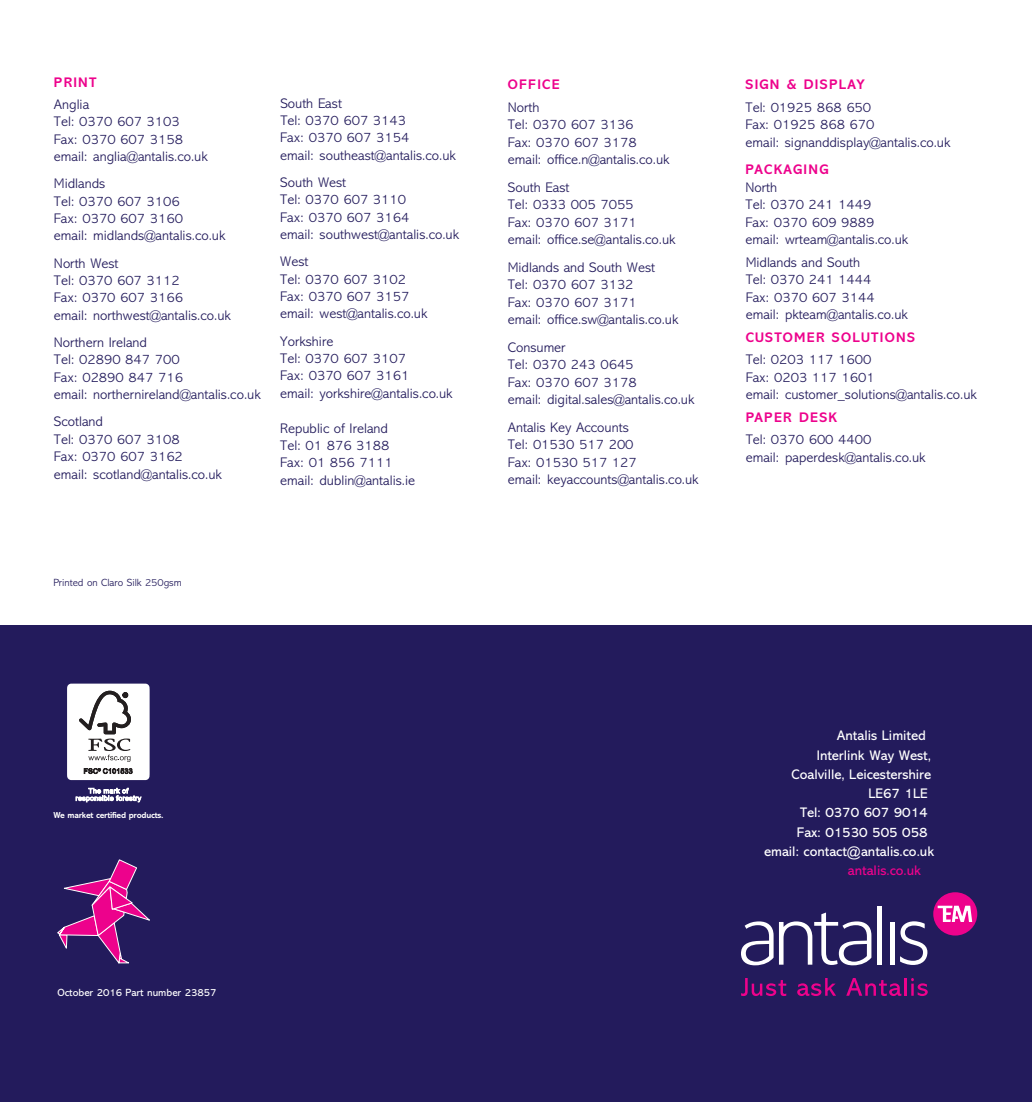
<style>
.page{position:relative;width:1032px;height:1102px;background:#fff}
.page>*{position:absolute;margin:0;border:0;box-sizing:border-box;transform-origin:0 0}
.t1{font:300 14px/17.3px "Abadi MT Std";color:#231b5c}
.t2{font:14px "Abadi MT Std";color:#fff}
.t3{font:700 14px "Abadi MT Std";letter-spacing:.09em;color:#ed028c}
.t4{font:14px "Abadi MT Std";color:#ed028c}
.t5{font:10.5px "Abadi MT Std";color:#fff}
.t6{font:300 10.5px "Abadi MT Std";color:#231b5c}
.t7{font:700 8.75px "Abadi MT Std";letter-spacing:-.03em;color:#fff}
</style>
<div class="page">
<div style="left:0;top:626px;width:1032px;height:475px;background:#231b5c"></div>
<svg style="left:57px;top:859px;width:93px;height:105px"></svg>
<svg style="left:900px;top:921px;width:27px;height:43px"></svg>
<div style="left:877px;top:905px;width:5px;height:59px;background:#fff"></div>
<hr style="left:890px;top:921px;width:4px;height:43px;background:#fff">
<svg style="left:741px;top:921px;width:32px;height:44px"></svg>
<svg style="left:779px;top:912px;width:92px;height:53px"></svg>
<div style="left:933px;top:892px;width:44px;height:43px;background:#ed028c;border-radius:50%"></div>
<svg style="left:938px;top:905px;width:34px;height:16px"></svg>
<svg style="left:741px;top:978px;width:45px;height:17px"></svg>
<svg style="left:797px;top:978px;width:39px;height:17px"></svg>
<svg style="left:846px;top:978px;width:82px;height:17px"></svg>
<svg style="left:76px;top:787px;width:65px;height:15px"></svg>
<div style="left:67px;top:683px;width:83px;height:97px;background:#fff;border-radius:4px"></div>
<div style="left:68px;top:684px;width:81px;height:95px;border:1px solid #fff;border-radius:5px"></div>
<svg style="left:79px;top:690px;width:52px;height:71px"></svg>
<svg style="left:84px;top:768px;width:49px;height:5px"></svg>
<p class="t3" style="left:54px;top:74px;width:44px">PRINT</p>
<p class="t1" style="left:54px;top:96px;width:155px">Anglia<br>Tel: 0370 607 3103<br>Fax: 0370 607 3158 email: anglia@antalis.co.uk</p>
<p class="t1" style="left:54px;top:175px;width:173px">Midlands<br>Tel: 0370 607 3106<br>Fax: 0370 607 3160<br>email: midlands@antalis.co.uk</p>
<p class="t1" style="left:54px;top:255px;width:178px">North West<br>Tel: 0370 607 3112<br>Fax: 0370 607 3166<br>email: northwest@antalis.co.uk</p>
<p class="t1" style="left:54px;top:334px;width:208px">Northern Ireland<br>Tel: 02890 847 700<br>Fax: 02890 847 716<br>email: northernireland@antalis.co.uk</p>
<p class="t1" style="left:54px;top:413px;width:169px">Scotland<br>Tel: 0370 607 3108<br>Fax: 0370 607 3162<br>email: scotland@antalis.co.uk</p>
<p class="t1" style="left:280px;top:95px;width:177px">South East<br>Tel: 0370 607 3143<br>Fax: 0370 607 3154<br>email: southeast@antalis.co.uk</p>
<p class="t1" style="left:280px;top:174px;width:180px">South West<br>Tel: 0370 607 3110<br>Fax: 0370 607 3164<br>email: southwest@antalis.co.uk</p>
<p class="t1" style="left:280px;top:253px;width:149px">West<br>Tel: 0370 607 3102<br>Fax: 0370 607 3157 email: west@antalis.co.uk</p>
<p class="t1" style="left:280px;top:332px;width:174px">Yorkshire<br>Tel: 0370 607 3107<br>Fax: 0370 607 3161<br>email: yorkshire@antalis.co.uk</p>
<p class="t1" style="left:280px;top:419px;width:136px">Republic of Ireland<br>Tel: 01 876 3188<br>Fax: 01 856 7111 email: dublin@antalis.ie</p>
<p class="t6" style="left:53px;top:577px;width:130px">Printed on Claro Silk 250gsm</p>
<p class="t3" style="left:508px;top:77px;width:53px">OFFICE</p>
<p class="t1" style="left:508px;top:99px;width:163px">North<br>Tel: 0370 607 3136<br>Fax: 0370 607 3178 email: office.n@antalis.co.uk</p>
<p class="t1" style="left:508px;top:179px;width:169px">South East<br>Tel: 0333 005 7055<br>Fax: 0370 607 3171<br>email: office.se@antalis.co.uk</p>
<p class="t1" style="left:508px;top:259px;width:172px">Midlands and South West<br>Tel: 0370 607 3132<br>Fax: 0370 607 3171<br>email: office.sw@antalis.co.uk</p>
<p class="t1" style="left:508px;top:338px;width:188px">Consumer<br>Tel: 0370 243 0645<br>Fax: 0370 607 3178<br>email: digital.sales@antalis.co.uk</p>
<p class="t1" style="left:508px;top:418px;width:192px">Antalis Key Accounts<br>Tel: 01530 517 200<br>Fax: 01530 517 127<br>email: keyaccounts@antalis.co.uk</p>
<p class="t3" style="left:745px;top:77px;width:121px">SIGN &amp; DISPLAY</p>
<p class="t1" style="left:745px;top:99px;width:206px">Tel: 01925 868 650<br>Fax: 01925 868 670<br>email: signanddisplay@antalis.co.uk</p>
<p class="t3" style="left:745px;top:161px;width:84px">PACKAGING</p>
<p class="t1" style="left:745px;top:179px;width:164px">North<br>Tel: 0370 241 1449<br>Fax: 0370 609 9889 email: wrteam@antalis.co.uk</p>
<p class="t1" style="left:746px;top:254px;width:164px">Midlands and South<br>Tel: 0370 241 1444<br>Fax: 0370 607 3144 email: pkteam@antalis.co.uk</p>
<p class="t3" style="left:746px;top:329px;width:171px">CUSTOMER SOLUTIONS</p>
<p class="t1" style="left:746px;top:351px;width:233px">Tel: 0203 117 1600<br>Fax: 0203 117 1601<br>email: customer_solutions@antalis.co.uk</p>
<p class="t3" style="left:746px;top:409px;width:93px">PAPER DESK</p>
<p class="t1" style="left:746px;top:431px;width:181px">Tel: 0370 600 4400<br>email: paperdesk@antalis.co.uk</p>
<p class="t7" style="left:53px;top:810px;width:112px">We market certified products.</p>
<p class="t5" style="left:57px;top:986px;width:161px">October 2016 Part number 23857</p>
<p class="t2" style="left:837px;top:728px;width:91px">Antalis Limited</p>
<p class="t2" style="left:817px;top:747px;width:116px">Interlink Way West,</p>
<p class="t2" style="left:792px;top:766px;width:141px">Coalville, Leicestershire</p>
<p class="t2" style="left:868px;top:785px;width:61px">LE67 1LE</p>
<p class="t2" style="left:800px;top:805px;width:129px">Tel: 0370 607 9014</p>
<p class="t2" style="left:797px;top:824px;width:132px">Fax: 01530 505 058</p>
<p class="t2" style="left:764px;top:843px;width:172px">email: contact@antalis.co.uk</p>
<p class="t4" style="left:848px;top:862px;width:75px">antalis.co.uk</p>
</div>
